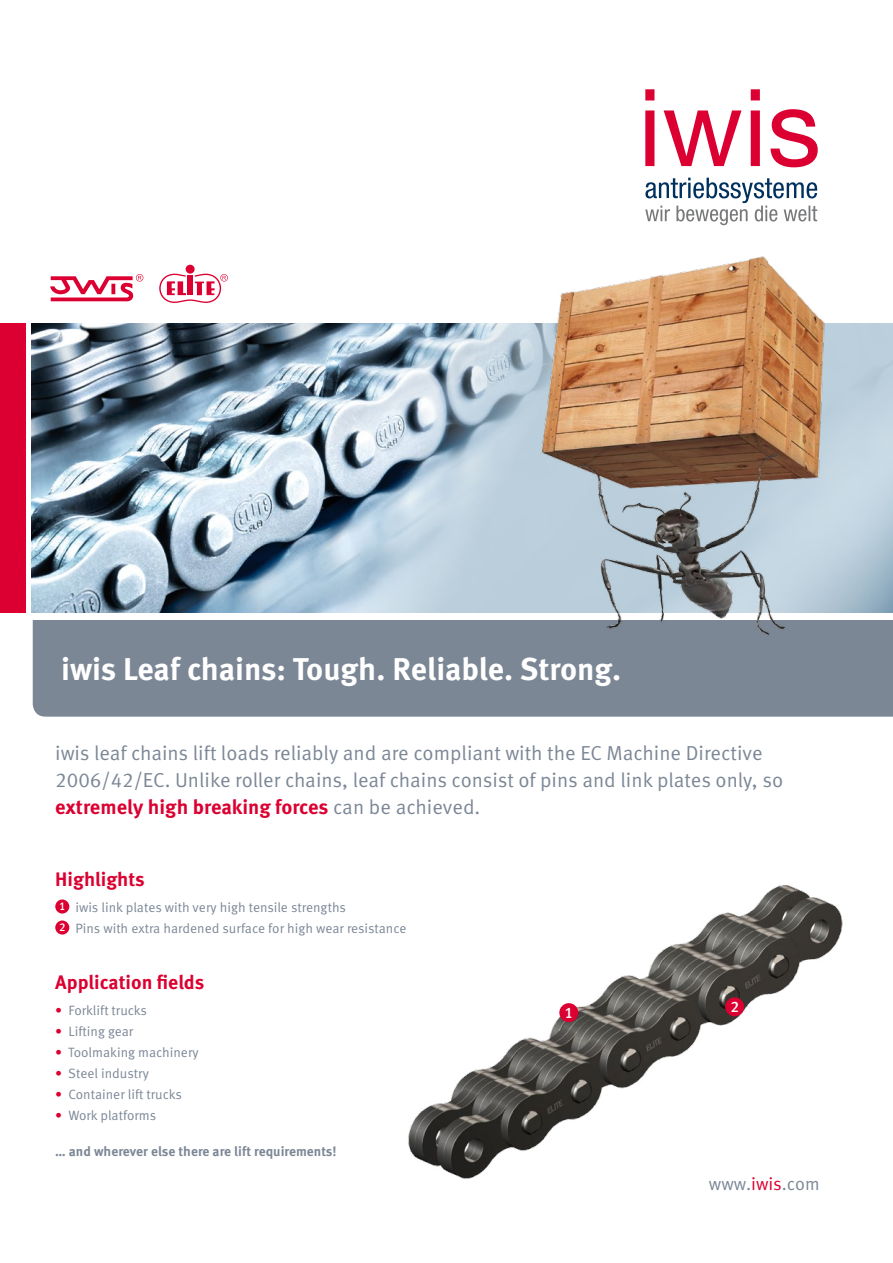
<style>
.page{position:relative;width:893px;height:1263px;background:#fff}
.page>*{position:absolute;margin:0;border:0;box-sizing:border-box;transform-origin:0 0}
.HEADLINE{font:700 31.5px "Meta OT";letter-spacing:-.005em;color:#fff}
.HEADLINE-2{font:20.25px/27px "Meta OT";color:#7c8796}
.HEADLINE-3{font:700 19.5px "Meta OT";color:#db0031}
.t1{font:18px "Meta OT";color:#7c8796}
.t2{font:500 15.3px "Meta OT";color:#fff}
.HEADLINE-4{font:13.5px "Meta OT";color:#7c8796}
.HEADLINE-5{font:700 13.5px "Meta OT";color:#7c8796}
.t3{font:500 11.25px "Meta OT";color:#fff}
.s1{font-weight:700;color:#db0031}
.s2{color:#db0031}
</style>
<div class="page">
<div style="left:0;top:323px;width:26px;height:289px;background:#db0031"></div>
<div style="left:33px;top:620px;width:860px;height:97px;background:#7c8796"></div>
<svg style="left:645px;top:178px;width:172px;height:44px"></svg>
<svg style="left:645px;top:89px;width:173px;height:78px"></svg>
<div style="left:186px;top:265px;width:9px;height:9px;background:#db0031;border-radius:50%"></div>
<svg style="left:159px;top:274px;width:69px;height:29px"></svg>
<svg style="left:50px;top:274px;width:93px;height:27px"></svg>
<div style="left:55px;top:899px;width:14px;height:14px;background:#db0031;border-radius:50%"></div>
<div style="left:55px;top:920px;width:14px;height:14px;background:#db0031;border-radius:50%"></div>
<img style="left:32px;top:323px;width:379px;height:289px">
<img style="left:411px;top:323px;width:482px;height:289px">
<img style="left:408px;top:885px;width:435px;height:294px">
<div style="left:559px;top:1003px;width:19px;height:19px;background:#db0031;border-radius:50%"></div>
<div style="left:725px;top:997px;width:19px;height:19px;background:#db0031;border-radius:50%"></div>
<img style="left:535px;top:222px;width:303px;height:436px">
<p class="HEADLINE" style="left:61px;top:649px;width:562px">iwis Leaf chains: Tough. Reliable. Strong.</p>
<p class="HEADLINE-2" style="left:55px;top:739px;width:729px">iwis leaf chains lift loads reliably and are compliant with the EC Machine Directive<br>2006/42/EC. Unlike roller chains, leaf chains consist of pins and link plates only, so <span class="s1">extremely high breaking forces</span> can be achieved.</p>
<p class="HEADLINE-3" style="left:55px;top:867px;width:91px">Highlights</p>
<p class="t3" style="left:59px;top:899px;width:8px">1</p>
<p class="HEADLINE-4" style="left:76px;top:899px;width:272px">iwis link plates with very high tensile strengths</p>
<p class="t3" style="left:59px;top:920px;width:8px">2</p>
<p class="HEADLINE-4" style="left:76px;top:920px;width:332px">Pins with extra hardened surface for high wear resistance</p>
<p class="HEADLINE-3" style="left:55px;top:970px;width:151px">Application fields</p>
<p class="HEADLINE-4" style="left:55px;top:1002px;width:93px"><span class="s2">•</span> Forklift trucks</p>
<p class="HEADLINE-4" style="left:55px;top:1023px;width:80px"><span class="s2">•</span> Lifting gear</p>
<p class="HEADLINE-4" style="left:55px;top:1044px;width:145px"><span class="s2">•</span> Toolmaking machinery</p>
<p class="HEADLINE-4" style="left:55px;top:1065px;width:95px"><span class="s2">•</span> Steel industry</p>
<p class="HEADLINE-4" style="left:55px;top:1086px;width:128px"><span class="s2">•</span> Container lift trucks</p>
<p class="HEADLINE-4" style="left:55px;top:1107px;width:103px"><span class="s2">•</span> Work platforms</p>
<p class="HEADLINE-5" style="left:55px;top:1142px;width:283px">… and wherever else there are lift requirements!</p>
<p class="t2" style="left:565px;top:1003px;width:10px">1</p>
<p class="t2" style="left:730px;top:997px;width:10px">2</p>
<p class="t1" style="left:709px;top:1173px;width:112px">www.<span class="s2">iwis</span>.com</p>
</div>
